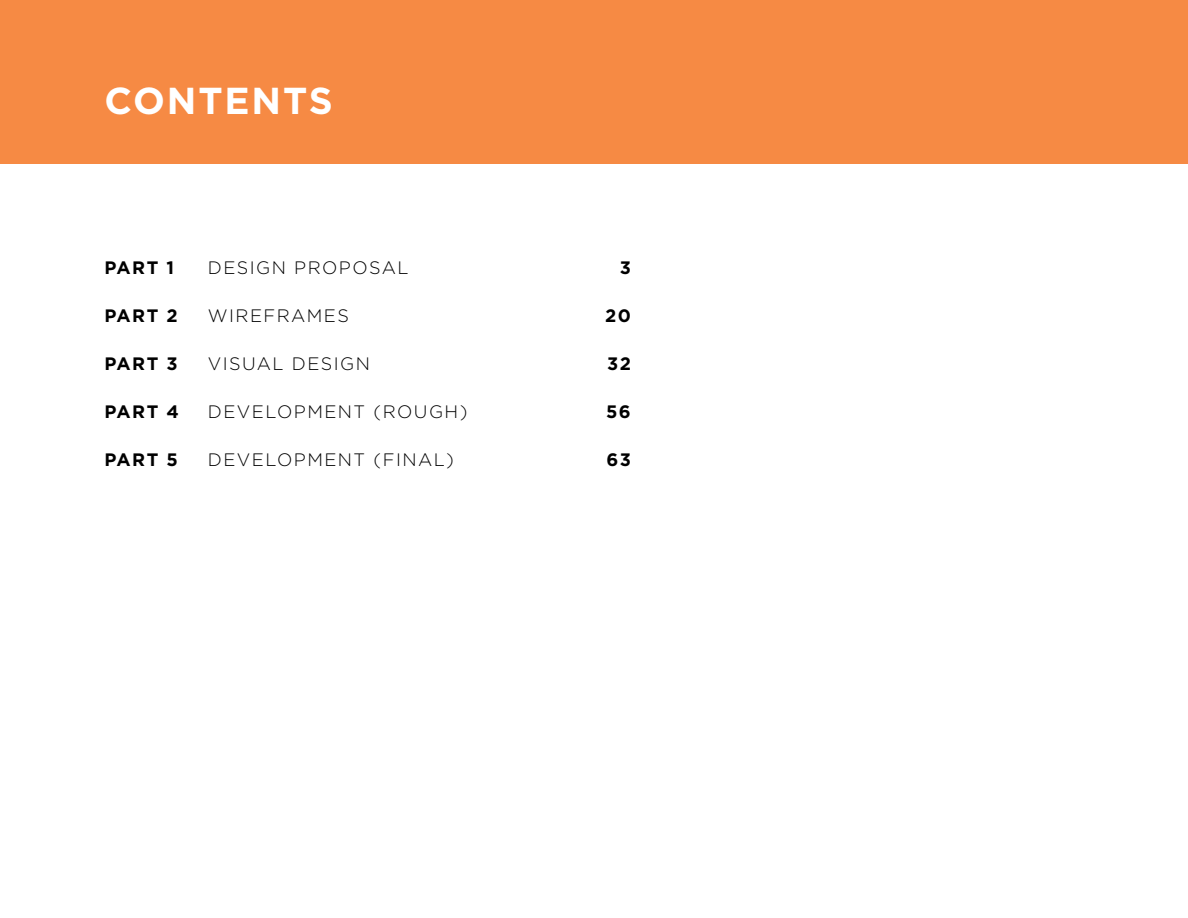
<style>
.page{position:relative;width:1188px;height:918px;background:#fff}
.page>*{position:absolute;margin:0;border:0;box-sizing:border-box;transform-origin:0 0}
.t1{font:700 37.5px "Gotham";letter-spacing:.05em;color:#fff}
.t2{font:300 18px "Gotham";letter-spacing:.08em;color:#000}
.t3{font:700 18px "Gotham";letter-spacing:.08em;color:#000}
</style>
<div class="page">
<div style="left:0;top:0;width:1188px;height:163px;background:#f68a44"></div>
<h1 class="t1" style="left:104px;top:79px;width:230px">CONTENTS</h1>
<p class="t3" style="left:104px;top:257px;width:71px">PART 1</p>
<p class="t2" style="left:208px;top:258px;width:202px">DESIGN PROPOSAL</p>
<p class="t3" style="left:620px;top:257px;width:13px">3</p>
<p class="t3" style="left:104px;top:305px;width:75px">PART 2</p>
<p class="t2" style="left:208px;top:306px;width:143px">WIREFRAMES</p>
<p class="t3" style="left:605px;top:305px;width:27px">20</p>
<p class="t3" style="left:104px;top:353px;width:75px">PART 3</p>
<p class="t2" style="left:208px;top:354px;width:164px">VISUAL DESIGN</p>
<p class="t3" style="left:607px;top:353px;width:25px">32</p>
<p class="t3" style="left:104px;top:401px;width:76px">PART 4</p>
<p class="t2" style="left:208px;top:402px;width:261px">DEVELOPMENT (ROUGH)</p>
<p class="t3" style="left:606px;top:401px;width:26px">56</p>
<p class="t3" style="left:104px;top:449px;width:75px">PART 5</p>
<p class="t2" style="left:208px;top:450px;width:248px">DEVELOPMENT (FINAL)</p>
<p class="t3" style="left:607px;top:449px;width:26px">63</p>
</div>
